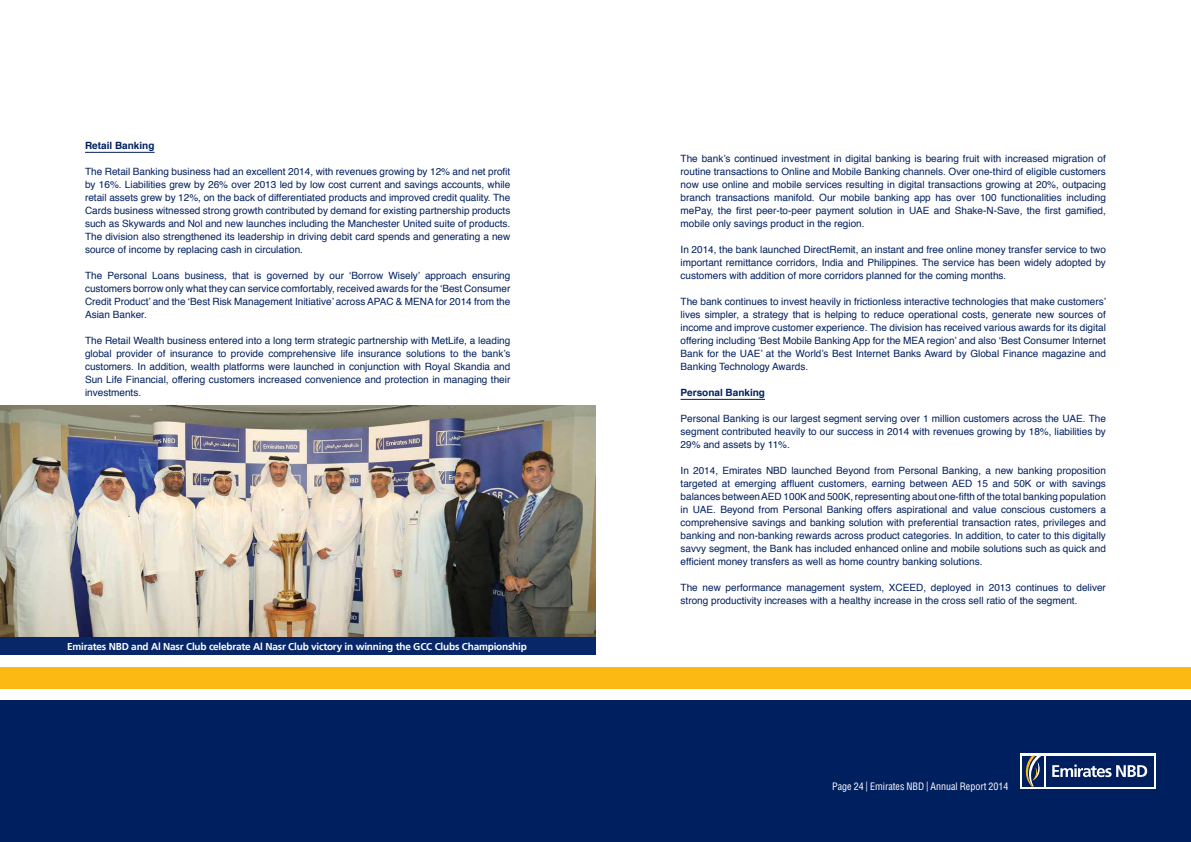
<style>
.page{position:relative;width:1191px;height:842px;background:#fff}
.page>*{position:absolute;margin:0;border:0;box-sizing:border-box;transform-origin:0 0}
.t1{font:10px/13px "Helvetica";color:#001f5f;text-align:justify}
.t2{font:700 10px "Frutiger LT Arabic 65";letter-spacing:-.02em;color:#fff}
.t3{font:condensed 10px "Helvetica";color:#fff}
.t4{font:700 10px "Helvetica";color:#001f5f}
</style>
<div class="page">
<div style="left:0;top:700px;width:1191px;height:142px;background:#001f5f"></div>
<div style="left:0;top:667px;width:1191px;height:21px;background:#fdb913"></div>
<div style="left:1020px;top:753px;width:135px;height:36px;background:#fff"></div>
<div style="left:1045px;top:756px;width:108px;height:31px;background:#001f5f"></div>
<svg style="left:1052px;top:764px;width:95px;height:13px"></svg>
<div style="left:1022px;top:756px;width:21px;height:31px;background:#001f5f"></div>
<svg style="left:1025px;top:756px;width:16px;height:31px"></svg>
<hr style="left:680px;top:399px;width:85px;height:1px;background:#001f5f">
<hr style="left:85px;top:152px;width:69px;height:1px;background:#001f5f">
<img style="left:0;top:405px;width:595px;height:232px">
<div style="left:0;top:637px;width:595px;height:18px;background:#072769"></div>
<p class="t4" style="left:85px;top:138px;width:71px">Retail Banking</p>
<p class="t1" style="left:85px;top:166px;width:427px">The Retail Banking business had an excellent 2014, with revenues growing by 12% and net profit by 16%. Liabilities grew by 26% over 2013 led by low cost current and savings accounts, while retail assets grew by 12%, on the back of differentiated products and improved credit quality. The Cards business witnessed strong growth contributed by demand for existing partnership products such as Skywards and Nol and new launches including the Manchester United suite of products.<br>The division also strengthened its leadership in driving debit card spends and generating a new source of income by replacing cash in circulation.</p>
<p class="t1" style="left:85px;top:270px;width:427px">The Personal Loans business, that is governed by our ‘Borrow Wisely’ approach ensuring customers borrow only what they can service comfortably, received awards for the ‘Best Consumer Credit Product’ and the ‘Best Risk Management Initiative’ across APAC &amp; MENA for 2014 from the Asian Banker.</p>
<p class="t1" style="left:85px;top:335px;width:427px">The Retail Wealth business entered into a long term strategic partnership with MetLife, a leading global provider of insurance to provide comprehensive life insurance solutions to the bank’s customers. In addition, wealth platforms were launched in conjunction with Royal Skandia and Sun Life Financial, offering customers increased convenience and protection in managing their investments.</p>
<p class="t2" style="left:67px;top:639px;width:461px">Emirates NBD and Al Nasr Club celebrate Al Nasr Club victory in winning the GCC Clubs Championship</p>
<p class="t1" style="left:680px;top:153px;width:427px">The bank’s continued investment in digital banking is bearing fruit with increased migration of routine transactions to Online and Mobile Banking channels. Over one-third of eligible customers now use online and mobile services resulting in digital transactions growing at 20%, outpacing branch transactions manifold. Our mobile banking app has over 100 functionalities including mePay, the first peer-to-peer payment solution in UAE and Shake-N-Save, the first gamified, mobile only savings product in the region.</p>
<p class="t1" style="left:680px;top:244px;width:427px">In 2014, the bank launched DirectRemit, an instant and free online money transfer service to two important remittance corridors, India and Philippines. The service has been widely adopted by customers with addition of more corridors planned for the coming months.</p>
<p class="t1" style="left:680px;top:296px;width:427px">The bank continues to invest heavily in frictionless interactive technologies that make customers’ lives simpler, a strategy that is helping to reduce operational costs, generate new sources of income and improve customer experience. The division has received various awards for its digital offering including ‘Best Mobile Banking App for the MEA region’ and also ‘Best Consumer Internet Bank for the UAE’ at the World’s Best Internet Banks Award by Global Finance magazine and Banking Technology Awards.</p>
<p class="t4" style="left:680px;top:385px;width:86px">Personal Banking</p>
<p class="t1" style="left:680px;top:413px;width:427px">Personal Banking is our largest segment serving over 1 million customers across the UAE. The segment contributed heavily to our success in 2014 with revenues growing by 18%, liabilities by 29% and assets by 11%.</p>
<p class="t1" style="left:680px;top:465px;width:427px">In 2014, Emirates NBD launched Beyond from Personal Banking, a new banking proposition targeted at emerging affluent customers, earning between AED 15 and 50K or with savings balances between AED 100K and 500K, representing about one-fifth of the total banking population in UAE. Beyond from Personal Banking offers aspirational and value conscious customers a comprehensive savings and banking solution with preferential transaction rates, privileges and banking and non-banking rewards across product categories. In addition, to cater to this digitally savvy segment, the Bank has included enhanced online and mobile solutions such as quick and efficient money transfers as well as home country banking solutions.</p>
<p class="t1" style="left:680px;top:582px;width:427px">The new performance management system, XCEED, deployed in 2013 continues to deliver strong productivity increases with a healthy increase in the cross sell ratio of the segment.</p>
<p class="t3" style="left:832px;top:780px;width:178px">Page 24 | Emirates NBD | Annual Report 2014</p>
</div>
